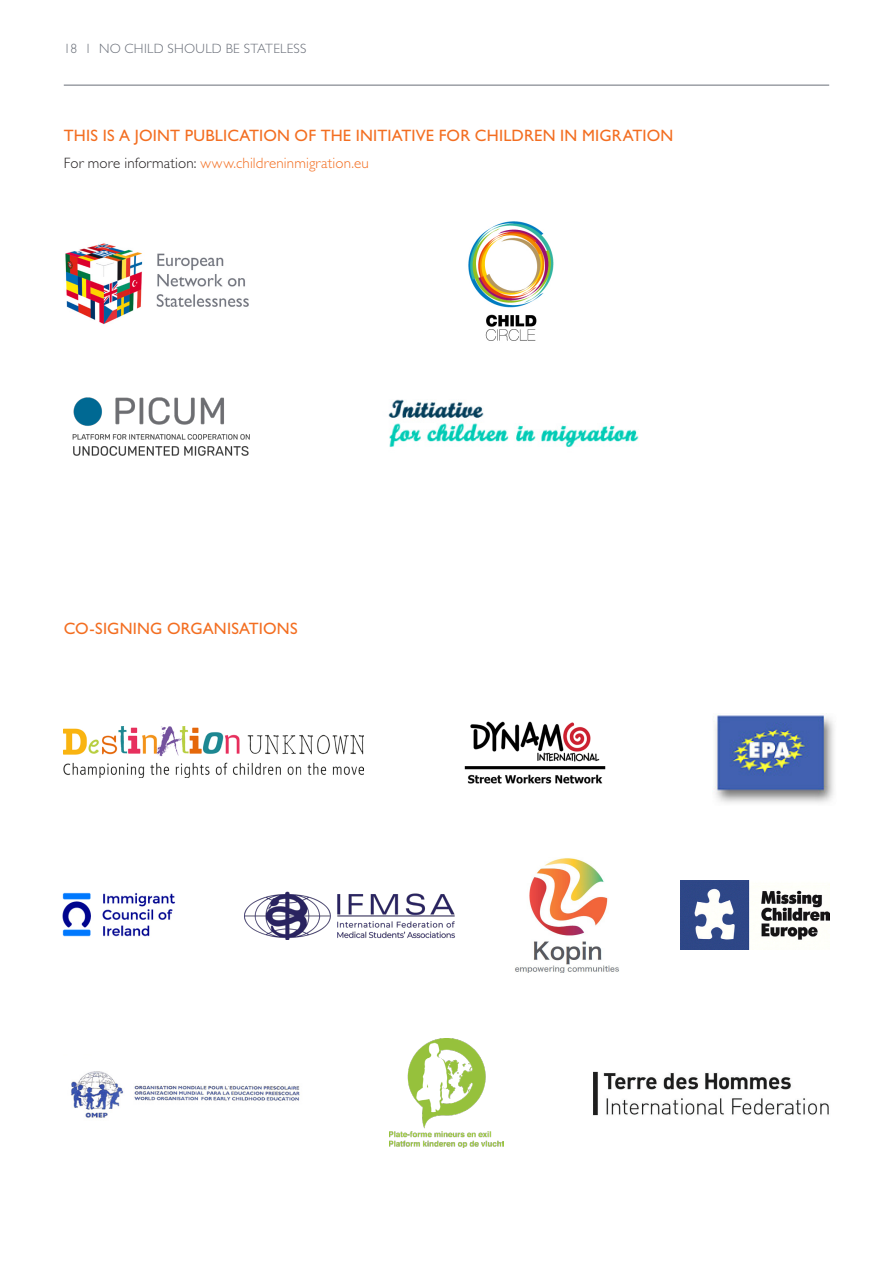
<style>
.page{position:relative;width:893px;height:1263px;background:#fff}
.page>*{position:absolute;margin:0;border:0;box-sizing:border-box;transform-origin:0 0}
.Heading_2{font:16.5px "Gill Sans";letter-spacing:.01em;color:#f36e21}
.t1{font:300 15px "Gill Sans";letter-spacing:.01em;color:#f36e21}
.t2{font:300 13.5px "Gill Sans";letter-spacing:.02em;color:#6a6f79}
.s1{color:#231f20}
</style>
<div class="page">
<hr style="left:64px;top:85px;width:765px;height:1px;background:#6a6f79">
<img style="left:65px;top:243px;width:184px;height:82px">
<img style="left:468px;top:221px;width:86px;height:120px">
<img style="left:72px;top:397px;width:178px;height:59px">
<img style="left:388px;top:399px;width:251px;height:49px">
<img style="left:64px;top:727px;width:300px;height:51px">
<img style="left:464px;top:721px;width:142px;height:63px">
<img style="left:245px;top:891px;width:210px;height:49px">
<img style="left:515px;top:858px;width:104px;height:114px">
<img style="left:680px;top:881px;width:149px;height:68px">
<img style="left:71px;top:1071px;width:229px;height:47px">
<img style="left:390px;top:1039px;width:113px;height:109px">
<img style="left:593px;top:1071px;width:236px;height:45px">
<img style="left:713px;top:713px;width:121px;height:90px">
<img style="left:62px;top:892px;width:113px;height:45px">
<p class="t2" style="left:64px;top:41px;width:244px">18 1 NO CHILD SHOULD BE STATELESS</p>
<p class="Heading_2" style="left:64px;top:126px;width:611px">THIS IS A JOINT PUBLICATION OF THE INITIATIVE FOR CHILDREN IN MIGRATION</p>
<p class="t1" style="left:64px;top:154px;width:306px"><span class="s1">For more information:</span> www.childreninmigration.eu</p>
<p class="Heading_2" style="left:64px;top:619px;width:235px">CO-SIGNING ORGANISATIONS</p>
</div>
